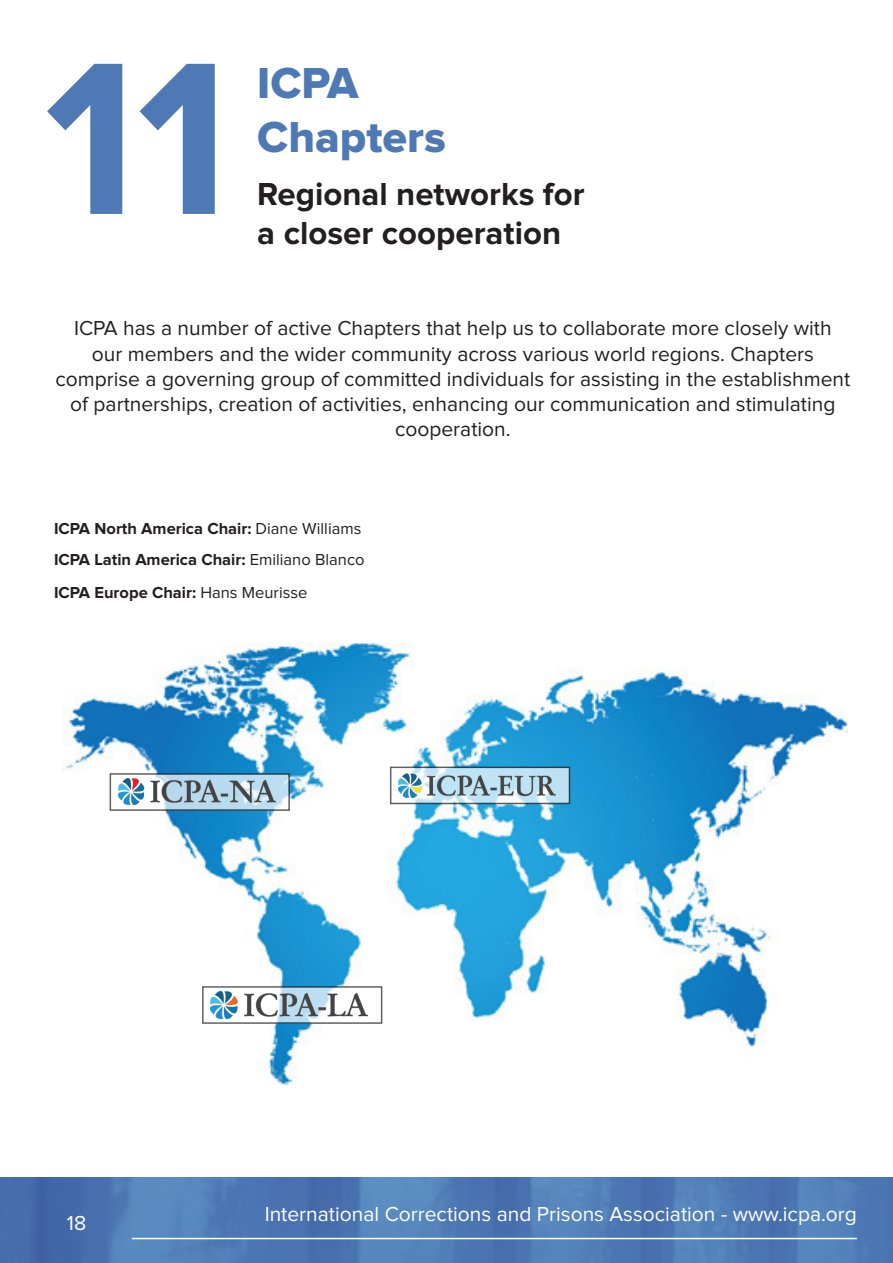
<style>
.page{position:relative;width:893px;height:1263px;background:#fff}
.page>*{position:absolute;margin:0;border:0;box-sizing:border-box;transform-origin:0 0}
.Section_Numbers{font:700 225px "Proxima Nova";color:#4f79b5}
.Section_Titles{font:45px/54px "Proxima Nova Extrabld";color:#4f79b5}
.Section_SubTitle{font:700 33px/39.6px "Proxima Nova";color:#231f20}
.Main_Body{font:21px/25.2px "Proxima Nova";color:#231f20;text-align:center}
.t1{font:21px "Proxima Nova";color:#fff}
.NetworkText{font:700 16.5px "Proxima Nova";color:#231f20}
.s1{font-weight:400}
</style>
<div class="page">
<img style="left:0;top:1178px;width:893px;height:85px">
<hr style="left:132px;top:1238px;width:725px;height:1px;background:#fff">
<img style="left:63px;top:642px;width:784px;height:443px">
<svg style="left:113px;top:776px;width:174px;height:32px"></svg>
<img style="left:118px;top:778px;width:157px;height:26px">
<svg style="left:393px;top:769px;width:174px;height:32px"></svg>
<div style="left:390px;top:766px;width:180px;height:38px;border:2px solid #231f20"></div>
<img style="left:398px;top:772px;width:158px;height:32px">
<svg style="left:205px;top:989px;width:174px;height:32px"></svg>
<img style="left:210px;top:991px;width:158px;height:28px">
<p class="Section_Numbers" style="left:45px;top:36px;width:186px">11</p>
<p class="Section_Titles" style="left:257px;top:58px;width:190px">ICPA<br>Chapters</p>
<p class="Section_SubTitle" style="left:257px;top:175px;width:329px">Regional networks for a closer cooperation</p>
<p class="Main_Body" style="left:55px;top:317px;width:796px">ICPA has a number of active Chapters that help us to collaborate more closely with<br>our members and the wider community across various world regions. Chapters comprise a governing group of committed individuals for assisting in the establishment of partnerships, creation of activities, enhancing our communication and stimulating cooperation.</p>
<p class="NetworkText" style="left:54px;top:521px;width:309px">ICPA North America Chair: <span class="s1">Diane Williams</span></p>
<p class="NetworkText" style="left:54px;top:552px;width:312px">ICPA Latin America Chair: <span class="s1">Emiliano Blanco</span></p>
<p class="NetworkText" style="left:54px;top:584px;width:255px">ICPA Europe Chair: <span class="s1">Hans Meurisse</span></p>
<p class="t1" style="left:67px;top:1213px;width:21px">18</p>
<p class="t1" style="left:265px;top:1204px;width:594px">International Corrections and Prisons Association - www.icpa.org</p>
</div>
